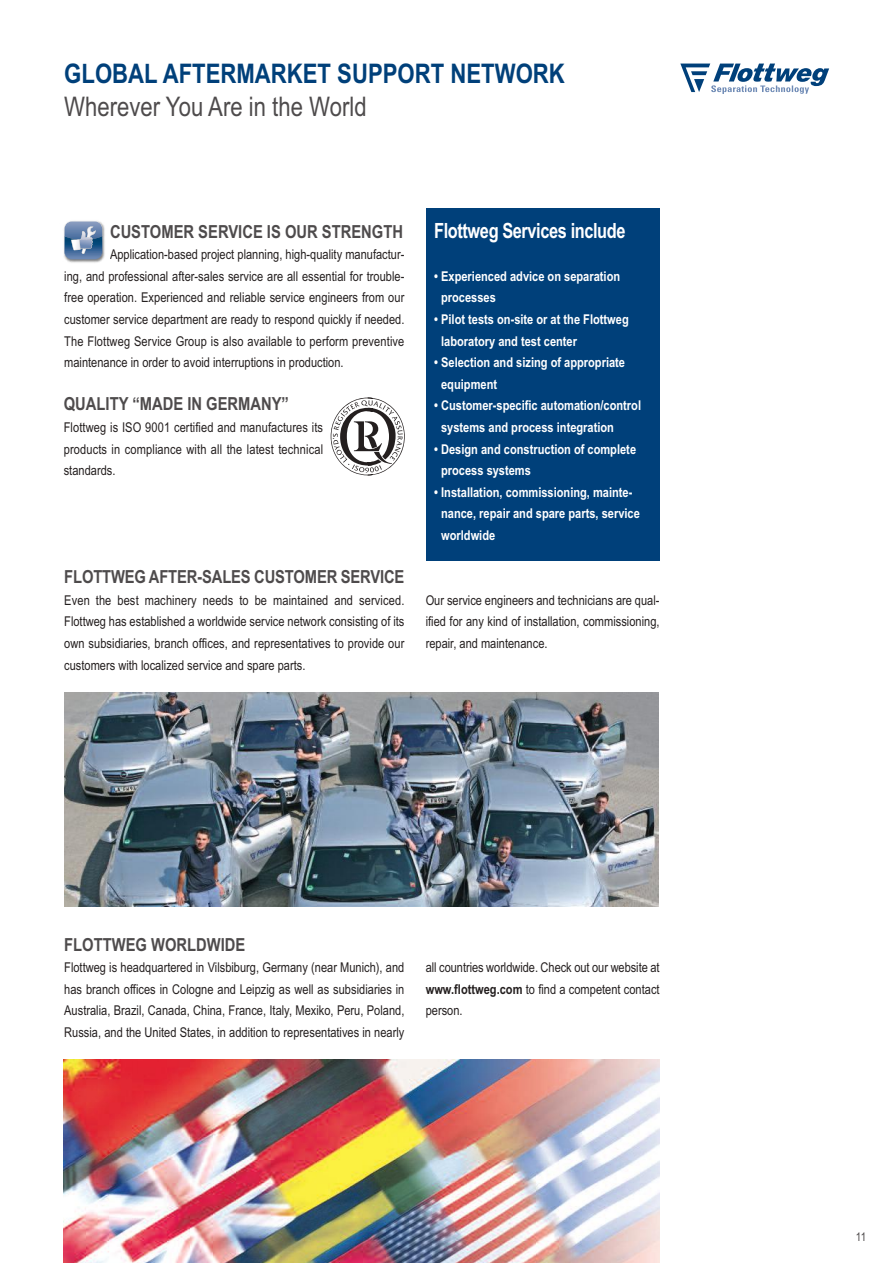
<style>
.page{position:relative;width:893px;height:1263px;background:#fff}
.page>*{position:absolute;margin:0;border:0;box-sizing:border-box;transform-origin:0 0}
.t1{font:700 27px "Arial Narrow";color:#00407a}
.t2{font:27px "Arial Narrow";color:#4e4b4c}
.t3{font:700 21px "Arial Narrow";letter-spacing:-.02em;color:#fff;scale:.95 1}
.t4{font:700 18px "Arial Narrow";color:#4e4b4c}
.t5{font:13.5px/21.6px "Arial Narrow";color:#241f1f;text-align:justify}
.t6{font:700 13.5px/21.6px "Arial Narrow";color:#fff}
.t7{font:12px "Arial Narrow";color:#4e4b4c}
.s1{font-weight:700}
</style>
<div class="page">
<img style="left:64px;top:1059px;width:595px;height:204px">
<svg style="left:680px;top:64px;width:149px;height:30px"></svg>
<div style="left:426px;top:208px;width:234px;height:353px;background:#00407a"></div>
<img style="left:64px;top:693px;width:594px;height:214px">
<svg style="left:331px;top:398px;width:74px;height:77px"></svg>
<img style="left:65px;top:225px;width:40px;height:38px">
<svg style="left:64px;top:221px;width:39px;height:38px"></svg>
<h1 class="t1" style="left:64px;top:58px;width:502px">GLOBAL AFTERMARKET SUPPORT NETWORK</h1>
<h1 class="t2" style="left:64px;top:91px;width:304px">Wherever You Are in the World</h1>
<h3 class="t4" style="left:110px;top:221px;width:295px">CUSTOMER SERVICE IS OUR STRENGTH</h3>
<p class="t5" style="left:64px;top:244px;width:342px;text-indent:46px">Application-based project planning, high-quality manufactur&shy;ing, and professional after-sales service are all essential for trouble&shy;free operation. Experienced and reliable service engineers from our customer service department are ready to respond quickly if needed.<br>The Flottweg Service Group is also available to perform preventive maintenance in order to avoid interruptions in production.</p>
<h3 class="t4" style="left:64px;top:394px;width:227px">QUALITY “MADE IN GERMANY”</h3>
<p class="t5" style="left:64px;top:417px;width:261px">Flottweg is ISO 9001 certified and manufactures its products in compliance with all the latest technical standards.</p>
<h2 class="t3" style="left:434px;top:218px;width:203px">Flottweg Services include</h2>
<p class="t6" style="left:441px;top:265px;width:181px;text-indent:-7px">• Experienced advice on separation processes</p>
<p class="t6" style="left:441px;top:309px;width:189px;text-indent:-7px">• Pilot tests on-site or at the Flottweg laboratory and test center</p>
<p class="t6" style="left:441px;top:352px;width:185px;text-indent:-7px">• Selection and sizing of appropriate equipment</p>
<p class="t6" style="left:441px;top:395px;width:201px;text-indent:-7px">• Customer-specific automation/control systems and process integration</p>
<p class="t6" style="left:441px;top:438px;width:197px;text-indent:-7px">• Design and construction of complete process systems</p>
<p class="t6" style="left:441px;top:481px;width:200px;text-indent:-7px">• Installation, commissioning, mainte&shy;nance, repair and spare parts, service worldwide</p>
<h3 class="t4" style="left:64px;top:566px;width:342px">FLOTTWEG AFTER-SALES CUSTOMER SERVICE</h3>
<p class="t5" style="left:64px;top:589px;width:342px">Even the best machinery needs to be maintained and serviced.<br>Flottweg has established a worldwide service network consisting of its own subsidiaries, branch offices, and representatives to provide our customers with localized service and spare parts.</p>
<p class="t5" style="left:426px;top:589px;width:235px">Our service engineers and technicians are qual&shy;ified for any kind of installation, commissioning, repair, and maintenance.</p>
<h3 class="t4" style="left:64px;top:934px;width:183px">FLOTTWEG WORLDWIDE</h3>
<p class="t5" style="left:64px;top:957px;width:342px">Flottweg is headquartered in Vilsbiburg, Germany (near Munich), and has branch offices in Cologne and Leipzig as well as subsidiaries in Australia, Brazil, Canada, China, France, Italy, Mexiko, Peru, Poland, Russia, and the United States, in addition to representatives in nearly</p>
<p class="t5" style="left:426px;top:957px;width:235px">all countries worldwide. Check out our website at <span class="s1">www.flottweg.com</span> to find a competent contact person.</p>
<p class="t7" style="left:856px;top:1229px;width:12px">11</p>
</div>
